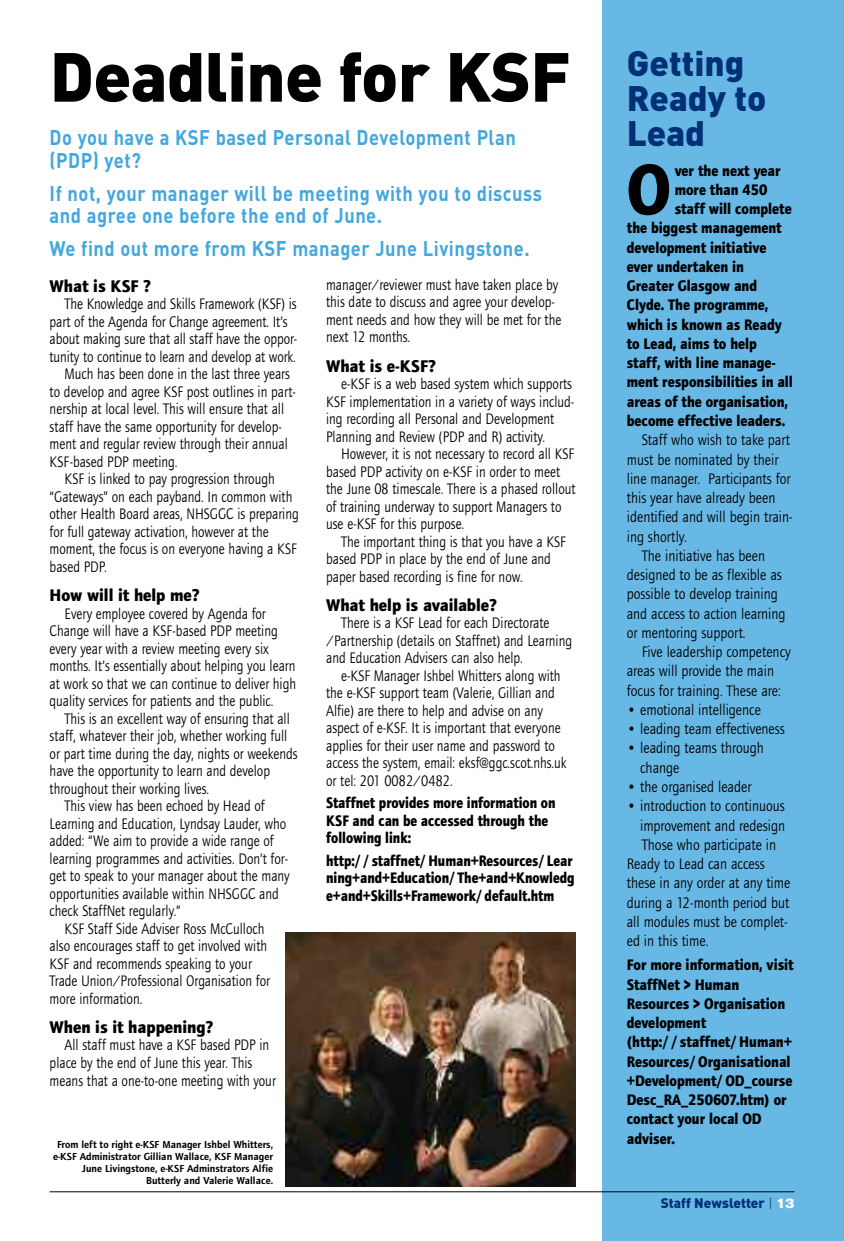
<style>
.page{position:relative;width:844px;height:1241px;background:#fff}
.page>*{position:absolute;margin:0;border:0;box-sizing:border-box;transform-origin:0 0}
.t1{font:700 72.98px "Foundry Journal";color:#000;scale:.9 1}
.t2{font:900 68.25px "DIN";letter-spacing:-.01em;color:#000}
.t3{font:900 35px/35px "DIN";color:#003075}
.t4{font:700 21px/22.8px "DIN";letter-spacing:.025em;color:#42a7df;scale:.87 1}
.t5{font:700 17.5px "Foundry Journal";color:#000;scale:.96 1}
.t6{font:15.75px/17.5px "Foundry Journal";color:#000;scale:.86 1}
.t7{font:15.75px/19.2px "Foundry Journal";color:#000;scale:.9 1}
.t8{font:700 15.75px/19.2px "Foundry Journal";color:#000;scale:.9 1}
.t9{font:700 15.75px/17.5px "Foundry Journal";color:#000;scale:.86 1}
.t10{font:900 13.65px "DIN";color:#003075}
.t11{font:600 10.5px/12.2px "Foundry Journal";color:#000;text-align:right}
.s1{font-weight:300}
.s2{font-family:"Akzidenz Grotesk BE Super";font-weight:400;color:#fff}
</style>
<div class="page">
<div style="left:601px;top:0;width:242px;height:1240px;background:#68b8e6"></div>
<hr style="left:50px;top:1191px;width:744px;height:1px;background:#000">
<img style="left:285px;top:932px;width:290px;height:254px">
<h2 class="t2" style="left:50px;top:36px;width:696px">Deadline for KSF <sup>Getting</sup></h2>
<h3 class="t3" style="left:626px;top:80px;width:141px">Ready to<br>Lead</h3>
<h1 class="t1" style="left:626px;top:146px;width:51px">O</h1>
<p class="t8" style="left:674px;top:160px;width:119px">ver the next year</p>
<h3 class="t4" style="left:50px;top:125px;width:537px">Do you have a KSF based Personal Development Plan (PDP) yet?</h3>
<h3 class="t4" style="left:50px;top:181px;width:567px">If not, your manager will be meeting with you to discuss and agree one before the end of June.</h3>
<h3 class="t4" style="left:50px;top:236px;width:553px">We find out more from KSF manager June Livingstone.</h3>
<p class="t8" style="left:674px;top:180px;width:104px">more than 450</p>
<p class="t8" style="left:674px;top:199px;width:131px">staff will complete</p>
<p class="t8" style="left:626px;top:218px;width:174px">the biggest management</p>
<p class="t8" style="left:626px;top:237px;width:157px">development initiative</p>
<p class="t8" style="left:626px;top:257px;width:132px">ever undertaken in</p>
<p class="t8" style="left:626px;top:276px;width:146px">Greater Glasgow and</p>
<p class="t8" style="left:626px;top:295px;width:159px">Clyde. The programme,</p>
<p class="t8" style="left:626px;top:314px;width:174px">which is known as Ready</p>
<p class="t8" style="left:626px;top:334px;width:146px">to Lead, aims to help</p>
<p class="t8" style="left:626px;top:353px;width:167px">staff, with line manage-</p>
<p class="t8" style="left:626px;top:372px;width:186px">ment responsibilities in all</p>
<p class="t8" style="left:626px;top:391px;width:181px">areas of the organisation,</p>
<p class="t8" style="left:626px;top:411px;width:178px">become effective leaders.</p>
<p class="t7" style="left:641px;top:430px;width:166px">Staff who wish to take part</p>
<p class="t7" style="left:626px;top:449px;width:170px">must be nominated by their</p>
<p class="t7" style="left:626px;top:468px;width:183px">line manager. Participants for</p>
<p class="t7" style="left:626px;top:488px;width:167px">this year have already been</p>
<p class="t7" style="left:626px;top:507px;width:186px">identified and will begin train-</p>
<p class="t7" style="left:626px;top:526px;width:68px">ing shortly.</p>
<p class="t7" style="left:641px;top:545px;width:138px">The initiative has been</p>
<p class="t7" style="left:626px;top:565px;width:174px">designed to be as flexible as</p>
<p class="t7" style="left:626px;top:584px;width:169px">possible to develop training</p>
<p class="t7" style="left:626px;top:603px;width:178px">and access to action learning</p>
<p class="t7" style="left:626px;top:622px;width:134px">or mentoring support.</p>
<p class="t7" style="left:641px;top:642px;width:167px">Five leadership competency</p>
<p class="t7" style="left:626px;top:661px;width:165px">areas will provide the main</p>
<p class="t7" style="left:626px;top:680px;width:172px">focus for training. These are:</p>
<p class="t7" style="left:626px;top:699px;width:151px">• emotional intelligence</p>
<p class="t7" style="left:626px;top:719px;width:177px">• leading team effectiveness</p>
<p class="t7" style="left:640px;top:738px;width:139px;text-indent:-13px">• leading teams through change</p>
<p class="t7" style="left:626px;top:776px;width:140px">• the organised leader</p>
<p class="t7" style="left:626px;top:796px;width:177px">• introduction to continuous</p>
<p class="t7" style="left:640px;top:815px;width:162px">improvement and redesign</p>
<p class="t7" style="left:641px;top:834px;width:151px">Those who participate in</p>
<p class="t7" style="left:626px;top:853px;width:155px">Ready to Lead can access</p>
<p class="t7" style="left:626px;top:873px;width:183px">these in any order at any time</p>
<p class="t7" style="left:626px;top:892px;width:182px">during a 12-month period but</p>
<p class="t7" style="left:626px;top:911px;width:180px">all modules must be complet-</p>
<p class="t7" style="left:626px;top:930px;width:92px">ed in this time.</p>
<p class="t8" style="left:626px;top:955px;width:187px">For more information, visit<br>StaffNet &gt; Human<br>Resources &gt; Organisation development (http://staffnet/Human+<br>Resources/Organisational +Development/OD_course<br>Desc_RA_250607.htm) or contact your local OD adviser.</p>
<p class="t6" style="left:326px;top:275px;width:275px">manager/reviewer must have taken place by this date to discuss and agree your develop&shy;ment needs and how they will be met for the next 12 months.</p>
<p class="t5" style="left:326px;top:355px;width:116px">What is e-KSF?</p>
<p class="t6" style="left:326px;top:375px;width:290px;text-indent:15px">e-KSF is a web based system which supports KSF implementation in a variety of ways includ&shy;ing recording all Personal and Development Planning and Review (PDP and R) activity.</p>
<p class="t6" style="left:326px;top:445px;width:291px;text-indent:15px">However, it is not necessary to record all KSF based PDP activity on e-KSF in order to meet the June 08 timescale. There is a phased rollout of training underway to support Managers to use e-KSF for this purpose.</p>
<p class="t6" style="left:326px;top:532px;width:280px;text-indent:15px">The important thing is that you have a KSF based PDP in place by the end of June and paper based recording is fine for now.</p>
<p class="t5" style="left:326px;top:594px;width:180px">What help is available?</p>
<p class="t6" style="left:326px;top:614px;width:287px;text-indent:15px">There is a KSF Lead for each Directorate /Partnership (details on Staffnet) and Learning and Education Advisers can also help.</p>
<p class="t6" style="left:326px;top:666px;width:281px;text-indent:15px">e-KSF Manager Ishbel Whitters along with the e-KSF support team (Valerie, Gillian and Alfie) are there to help and advise on any aspect of e-KSF. It is important that everyone applies for their user name and password to access the system, email: eksf@ggc.scot.nhs.uk or tel: 201 0082/0482.</p>
<p class="t9" style="left:326px;top:794px;width:268px">Staffnet provides more information on<br>KSF and can be accessed through the following link:</p>
<p class="t9" style="left:326px;top:851px;width:290px">http://staffnet/Human+Resources/Lear ning+and+Education/The+and+Knowledg e+and+Skills+Framework/default.htm</p>
<p class="t5" style="left:50px;top:275px;width:107px">What is KSF ?</p>
<p class="t6" style="left:64px;top:295px;width:271px">The Knowledge and Skills Framework (KSF) is</p>
<p class="t6" style="left:50px;top:312px;width:278px">part of the Agenda for Change agreement. It’s</p>
<p class="t6" style="left:50px;top:330px;width:289px">about making sure that all staff have the oppor-</p>
<p class="t6" style="left:50px;top:347px;width:288px">tunity to continue to learn and develop at work.</p>
<p class="t6" style="left:64px;top:365px;width:264px">Much has been done in the last three years</p>
<p class="t6" style="left:50px;top:382px;width:287px">to develop and agree KSF post outlines in part-</p>
<p class="t6" style="left:50px;top:400px;width:274px">nership at local level. This will ensure that all</p>
<p class="t6" style="left:50px;top:417px;width:271px">staff have the same opportunity for develop-</p>
<p class="t6" style="left:50px;top:435px;width:278px">ment and regular review through their annual</p>
<p class="t6" style="left:50px;top:452px;width:150px">KSF-based PDP meeting.</p>
<p class="t6" style="left:64px;top:470px;width:246px">KSF is linked to pay progression through</p>
<p class="t6" style="left:50px;top:487px;width:284px">“Gateways” on each payband. In common with</p>
<p class="t6" style="left:50px;top:505px;width:291px">other Health Board areas, NHSGGC is preparing</p>
<p class="t6" style="left:50px;top:522px;width:256px">for full gateway activation, however at the</p>
<p class="t6" style="left:50px;top:540px;width:289px">moment, the focus is on everyone having a KSF</p>
<p class="t6" style="left:50px;top:557px;width:68px">based PDP.</p>
<p class="t5" style="left:50px;top:584px;width:158px">How will it help me?</p>
<p class="t6" style="left:50px;top:604px;width:288px;text-indent:15px">Every employee covered by Agenda for Change will have a KSF-based PDP meeting every year with a review meeting every six months. It’s essentially about helping you learn at work so that we can continue to deliver high quality services for patients and the public.</p>
<p class="t6" style="left:64px;top:709px;width:263px">This is an excellent way of ensuring that all</p>
<p class="t6" style="left:50px;top:726px;width:278px">staff, whatever their job, whether working full</p>
<p class="t6" style="left:50px;top:744px;width:290px">or part time during the day, nights or weekends</p>
<p class="t6" style="left:50px;top:761px;width:258px">have the opportunity to learn and develop</p>
<p class="t6" style="left:50px;top:779px;width:187px">throughout their working lives.</p>
<p class="t6" style="left:64px;top:796px;width:234px">This view has been echoed by Head of</p>
<p class="t6" style="left:50px;top:814px;width:277px">Learning and Education, Lyndsay Lauder, who</p>
<p class="t6" style="left:50px;top:831px;width:262px">added: “We aim to provide a wide range of</p>
<p class="t6" style="left:50px;top:849px;width:278px">learning programmes and activities. Don’t for-</p>
<p class="t6" style="left:50px;top:866px;width:280px">get to speak to your manager about the many</p>
<p class="t6" style="left:50px;top:884px;width:268px">opportunities available within NHSGGC and</p>
<p class="t6" style="left:50px;top:901px;width:154px">check StaffNet regularly.”</p>
<p class="t6" style="left:64px;top:919px;width:234px">KSF Staff Side Adviser Ross McCulloch</p>
<p class="t6" style="left:50px;top:936px;width:254px">also encourages staff to get involved with</p>
<p class="t6" style="left:50px;top:954px;width:236px">KSF and recommends speaking to your</p>
<p class="t6" style="left:50px;top:971px;width:258px">Trade Union/Professional Organisation for</p>
<p class="t6" style="left:50px;top:989px;width:109px">more information.</p>
<p class="t5" style="left:50px;top:1016px;width:172px">When is it happening?</p>
<p class="t6" style="left:50px;top:1036px;width:264px;text-indent:15px">All staff must have a KSF based PDP in place by the end of June this year. This means that a one-to-one meeting with your</p>
<p class="t11" style="left:53px;top:1138px;width:221px">From left to right e-KSF Manager Ishbel Whitters, e-KSF Administrator Gillian Wallace, KSF Manager June Livingstone, e-KSF Adminstrators Alfie Butterly and Valerie Wallace.</p>
<p class="t10" style="left:660px;top:1195px;width:135px">Staff Newsletter <span class="s1">|</span> <span class="s2">13</span></p>
</div>
